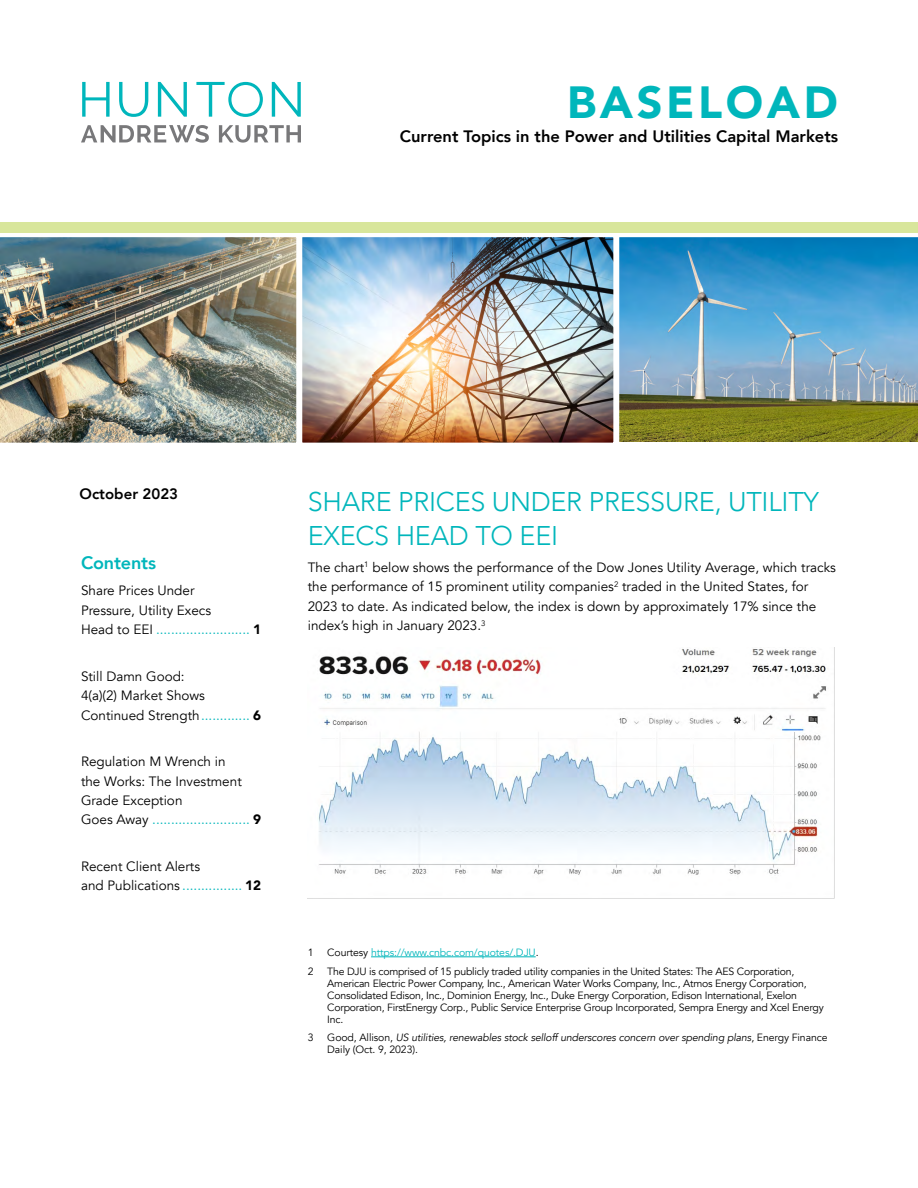
<style>
.page{position:relative;width:918px;height:1188px;background:#fff}
.page>*{position:absolute;margin:0;border:0;box-sizing:border-box;transform-origin:0 0}
.t1{font:900 45px "Avenir";letter-spacing:.08em;color:#00b6bb}
.t2{font:300 27px/34.5px "Avenir";letter-spacing:-.01em;color:#00b6bb}
.t3{font:800 18px "Avenir";letter-spacing:-.01em;color:#00b6bb}
.t4{font:800 16.5px "Avenir";color:#000}
.t5{font:800 15px "Avenir";color:#000}
.t6{font:13.5px/19.5px "Avenir";color:#000}
.t7{font:10.5px/12px "Avenir";letter-spacing:-.02em;color:#000}
.t8{font:italic 10.5px/12px "Avenir";letter-spacing:-.01em;color:#000}
.t9{font:10.5px "Avenir";letter-spacing:-.01em;color:#00b6bb}
.s1{color:#00b6bb}
.s2{font-weight:900}
.s3{color:#000}
.s4{font-style:normal}
</style>
<div class="page">
<svg style="left:119px;top:82px;width:29px;height:35px"></svg>
<svg style="left:82px;top:82px;width:28px;height:35px"></svg>
<svg style="left:158px;top:82px;width:29px;height:35px"></svg>
<svg style="left:272px;top:82px;width:29px;height:35px"></svg>
<svg style="left:196px;top:82px;width:67px;height:35px"></svg>
<svg style="left:81px;top:125px;width:220px;height:18px"></svg>
<img style="left:303px;top:238px;width:310px;height:204px">
<img style="left:0;top:237px;width:297px;height:206px">
<div style="left:298px;top:233px;width:320px;height:214px;border:4px solid #fff"></div>
<svg style="left:615px;top:233px;width:303px;height:214px;background:#689ead"></svg>
<div style="left:0;top:223px;width:918px;height:10px;background:#d8e69b"></div>
<img style="left:308px;top:648px;width:526px;height:251px">
<hr style="left:371px;top:957px;width:165px;height:1px;background:#00b6bb">
<h1 class="t1" style="left:567px;top:64px;width:272px">BASELOAD</h1>
<p class="t4" style="left:400px;top:124px;width:440px">Current Topics in the Power and Utilities Capital Markets</p>
<p class="t5" style="left:80px;top:482px;width:100px">October 2023</p>
<h3 class="t3" style="left:81px;top:549px;width:77px">Contents</h3>
<p class="t6" style="left:81px;top:581px;width:181px">Share Prices Under<br>Pressure, Utility Execs<br>Head to EEI <span class="s1">.........................</span> <span class="s2">1</span></p>
<p class="t6" style="left:81px;top:666px;width:181px">Still Damn Good:<br>4(a)(2) Market Shows<br>Continued Strength<span class="s1">.............</span> <span class="s2">6</span></p>
<p class="t6" style="left:81px;top:752px;width:181px">Regulation M Wrench in<br>the Works: The Investment<br>Grade Exception<br>Goes Away <span class="s1">..........................</span> <span class="s2">9</span></p>
<p class="t6" style="left:81px;top:857px;width:181px">Recent Client Alerts<br>and Publications <span class="s1">................</span> <span class="s2">12</span></p>
<h2 class="t2" style="left:308px;top:484px;width:513px">SHARE PRICES UNDER PRESSURE, UTILITY<br>EXECS HEAD TO EEI</h2>
<p class="t6" style="left:308px;top:557px;width:530px">The chart<sup>1</sup> below shows the performance of the Dow Jones Utility Average, which tracks the performance of 15 prominent utility companies<sup>2</sup> traded in the United States, for 2023 to date. As indicated below, the index is down by approximately 17% since the index’s high in January 2023.<sup>3</sup></p>
<p class="t7" style="left:308px;top:947px;width:7px">1</p>
<p class="t9" style="left:327px;top:946px;width:213px"><span class="s3">Courtesy</span> https://www.cnbc.com/quotes/.DJU<span class="s3">.</span></p>
<p class="t7" style="left:308px;top:965px;width:7px">2</p>
<p class="t7" style="left:327px;top:965px;width:498px">The DJU is comprised of 15 publicly traded utility companies in the United States: The AES Corporation, American Electric Power Company, Inc., American Water Works Company, Inc., Atmos Energy Corporation, Consolidated Edison, Inc., Dominion Energy, Inc., Duke Energy Corporation, Edison International, Exelon Corporation, FirstEnergy Corp., Public Service Enterprise Group Incorporated, Sempra Energy and Xcel Energy Inc.</p>
<p class="t7" style="left:308px;top:1032px;width:7px">3</p>
<p class="t8" style="left:327px;top:1032px;width:502px"><span class="s4">Good, Allison,</span> US utilities, renewables stock selloff underscores concern over spending plans<span class="s4">, Energy Finance<br>Daily (Oct. 9, 2023).</span></p>
</div>
